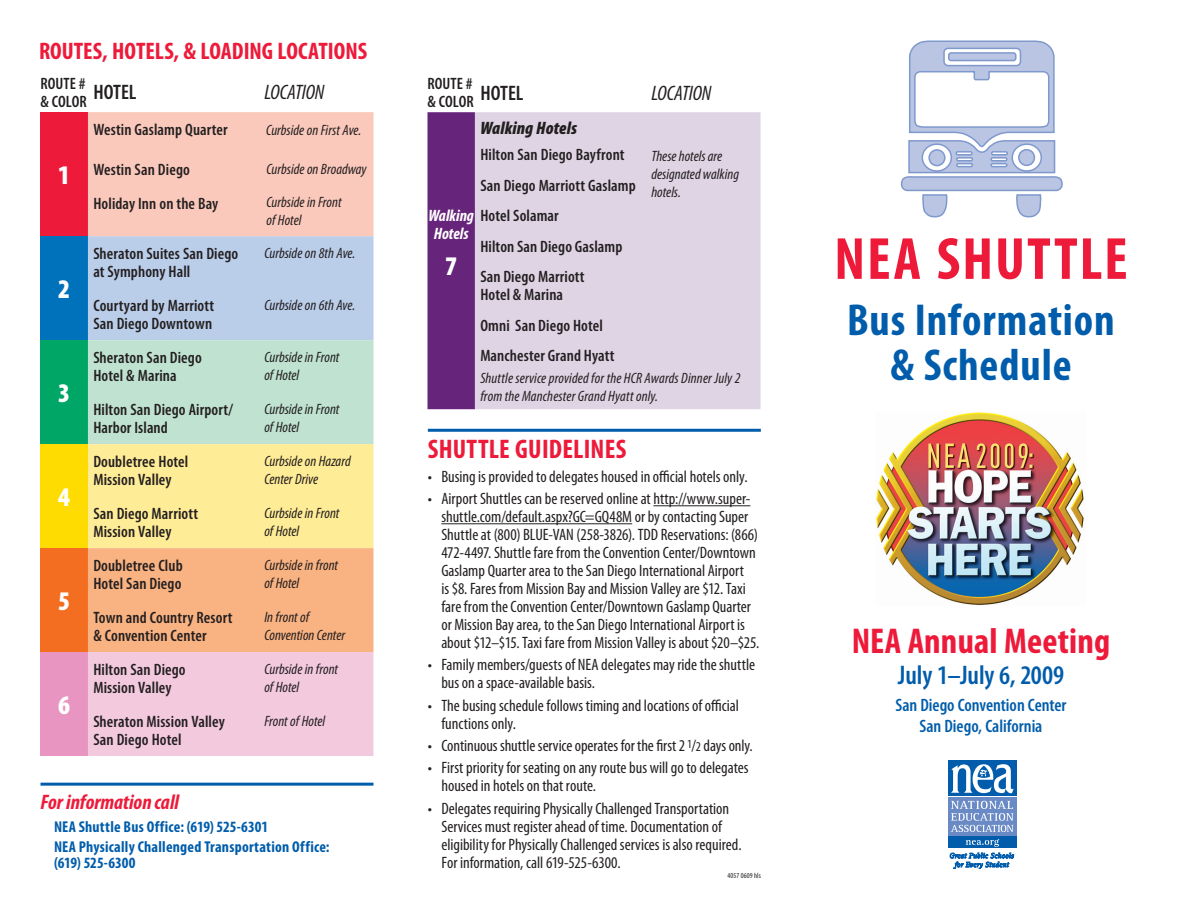
<style>
.page{position:relative;width:1188px;height:918px;background:#fff}
.page>*{position:absolute;margin:0;border:0;box-sizing:border-box;transform-origin:0 0}
.t1{font:700 condensed 60px "Myriad Pro";letter-spacing:.035em;color:#ed1a3a}
.t2{font:700 condensed 45px/45px "Myriad Pro";letter-spacing:.02em;color:#015dab;text-align:center}
.headers{font:700 condensed 36px "Myriad Pro";letter-spacing:.005em;color:#ed1a3a}
.headers-2{font:700 condensed 27px "Myriad Pro";letter-spacing:.01em;color:#ed1a3a}
.DATE-SUBHEAD{font:600 condensed 27px "Myriad Pro";letter-spacing:-.005em;color:#015dab}
.Hotel{font:900 condensed 27px "Myriad Pro";color:#fff}
.headers-3{font:700 condensed 24px "Myriad Pro";color:#ed1a3a}
.headers-4{font:italic 700 condensed 21px "Myriad Pro";color:#ed1a3a}
.Hotel-2{font:italic condensed 21px "Myriad Pro";letter-spacing:-.005em;color:#231f20}
.Hotel-3{font:600 condensed 21px "Myriad Pro";letter-spacing:-.005em;color:#231f20}
.DATE-SUBHEAD-2{font:600 condensed 18px/21px "Myriad Pro";color:#015dab;text-align:center}
.Hotel-4{font:italic 900 condensed 18px "Myriad Pro";letter-spacing:.005em;color:#231f20}
.Standing_Rules_A{font:condensed 16.5px/18px "Myriad Pro";color:#231f20}
.Hotel-5{font:600 condensed 16.5px/18px "Myriad Pro";letter-spacing:.005em;color:#231f20}
.Hotel-6{font:italic 700 condensed 16.5px/17.9px "Myriad Pro";color:#fff}
.bulleted{font:700 condensed 15.75px/16.5px "Myriad Pro";letter-spacing:.015em;color:#015dab}
.Hotel-7{font:italic condensed 15px/18px "Myriad Pro";color:#231f20}
.Schedule_time{font:condensed 7.5px "Myriad Pro";letter-spacing:.025em;color:#231f20}
.s1{font-weight:600;font-style:normal;color:#231f20}
.s2{font-size:13.5px}
</style>
<div class="page">
<svg style="left:950px;top:853px;width:64px;height:15px"></svg>
<svg style="left:948px;top:836px;width:69px;height:1px"></svg>
<div style="left:948px;top:797px;width:69px;height:39px;background:#6a8ac5"></div>
<div style="left:948px;top:837px;width:69px;height:11px;background:#015dab"></div>
<div style="left:948px;top:760px;width:69px;height:36px;background:#015dab"></div>
<svg style="left:951px;top:764px;width:63px;height:30px"></svg>
<svg style="left:966px;top:839px;width:33px;height:8px"></svg>
<svg style="left:951px;top:801px;width:63px;height:31px"></svg>
<div style="left:40px;top:112px;width:48px;height:124px;background:#ed1a3a"></div>
<div style="left:40px;top:236px;width:48px;height:104px;background:#0072bc"></div>
<div style="left:40px;top:340px;width:48px;height:104px;background:#00a665"></div>
<div style="left:40px;top:444px;width:48px;height:104px;background:#ffdc01"></div>
<div style="left:40px;top:548px;width:48px;height:104px;background:#f36e21"></div>
<div style="left:40px;top:652px;width:48px;height:104px;background:#e896c1"></div>
<svg style="left:88px;top:112px;width:286px;height:644px;background:#e5cfbc"></svg>
<div style="left:267px;top:123px;width:104px;height:18px;background:#fbc9bc"></div>
<hr style="left:653px;top:505px;width:97px;height:1px;background:#231f20">
<hr style="left:441px;top:523px;width:191px;height:1px;background:#231f20">
<svg style="left:901px;top:40px;width:162px;height:178px"></svg>
<div style="left:428px;top:112px;width:47px;height:297px;background:#66247a"></div>
<div style="left:475px;top:112px;width:285px;height:297px;background:#ded4e4"></div>
<hr style="left:428px;top:429px;width:333px;height:3px;background:#015dab">
<hr style="left:40px;top:783px;width:334px;height:3px;background:#015dab">
<img style="left:876px;top:412px;width:208px;height:193px">
<p class="headers-3" style="left:39px;top:36px;width:330px">ROUTES, HOTELS, &amp; LOADING LOCATIONS</p>
<p class="Hotel-5" style="left:40px;top:74px;width:48px">ROUTE # &amp; COLOR</p>
<p class="Hotel-3" style="left:93px;top:80px;width:45px">HOTEL</p>
<p class="Hotel-2" style="left:264px;top:80px;width:62px">LOCATION</p>
<p class="Hotel" style="left:58px;top:160px;width:13px">1</p>
<p class="Hotel" style="left:58px;top:274px;width:13px">2</p>
<p class="Hotel" style="left:58px;top:378px;width:13px">3</p>
<p class="Hotel" style="left:58px;top:482px;width:13px">4</p>
<p class="Hotel" style="left:58px;top:586px;width:13px">5</p>
<p class="Hotel" style="left:58px;top:690px;width:13px">6</p>
<p class="Hotel-5" style="left:93px;top:121px;width:136px">Westin Gaslamp Quarter</p>
<p class="Hotel-5" style="left:93px;top:160px;width:98px">Westin San Diego</p>
<p class="Hotel-7" style="left:267px;top:159px;width:102px">Curbside on Broadway</p>
<p class="Hotel-5" style="left:93px;top:194px;width:127px">Holiday Inn on the Bay</p>
<p class="Hotel-7" style="left:267px;top:193px;width:77px">Curbside in Front of Hotel</p>
<p class="Hotel-7" style="left:266px;top:121px;width:97px">Curbside on First Ave.</p>
<p class="Hotel-5" style="left:93px;top:245px;width:147px">Sheraton Suites San Diego at Symphony Hall</p>
<p class="Hotel-7" style="left:264px;top:244px;width:93px">Curbside on 8th Ave.</p>
<p class="Hotel-5" style="left:93px;top:297px;width:122px">Courtyard by Marriott<br>San Diego Downtown</p>
<p class="Hotel-7" style="left:264px;top:296px;width:92px">Curbside on 6th Ave.</p>
<p class="Hotel-5" style="left:93px;top:349px;width:110px">Sheraton San Diego<br>Hotel &amp; Marina</p>
<p class="Hotel-7" style="left:264px;top:348px;width:77px">Curbside in Front of Hotel</p>
<p class="Hotel-5" style="left:93px;top:401px;width:141px">Hilton San Diego Airport/<br>Harbor Island</p>
<p class="Hotel-7" style="left:264px;top:400px;width:77px">Curbside in Front of Hotel</p>
<p class="Hotel-5" style="left:93px;top:453px;width:97px">Doubletree Hotel<br>Mission Valley</p>
<p class="Hotel-7" style="left:264px;top:452px;width:88px">Curbside on Hazard<br>Center Drive</p>
<p class="Hotel-5" style="left:93px;top:505px;width:106px">San Diego Marriott<br>Mission Valley</p>
<p class="Hotel-7" style="left:264px;top:504px;width:77px">Curbside in Front of Hotel</p>
<p class="Hotel-5" style="left:93px;top:557px;width:91px">Doubletree Club<br>Hotel San Diego</p>
<p class="Hotel-7" style="left:264px;top:556px;width:75px">Curbside in front of Hotel</p>
<p class="Hotel-5" style="left:93px;top:609px;width:141px">Town and Country Resort &amp; Convention Center</p>
<p class="Hotel-7" style="left:264px;top:608px;width:82px">In front of<br>Convention Center</p>
<p class="Hotel-5" style="left:93px;top:661px;width:94px">Hilton San Diego<br>Mission Valley</p>
<p class="Hotel-7" style="left:264px;top:660px;width:75px">Curbside in front of Hotel</p>
<p class="Hotel-5" style="left:93px;top:712px;width:133px">Sheraton Mission Valley<br>San Diego Hotel</p>
<p class="Hotel-7" style="left:264px;top:712px;width:62px">Front of Hotel</p>
<p class="headers-4" style="left:40px;top:789px;width:140px">For information call</p>
<p class="bulleted" style="left:54px;top:818px;width:216px">NEA Shuttle Bus Office: (619) 525-6301</p>
<p class="bulleted" style="left:54px;top:838px;width:277px">NEA Physically Challenged Transportation Office: (619) 525-6300</p>
<p class="Hotel-5" style="left:428px;top:74px;width:48px">ROUTE # &amp; COLOR</p>
<p class="Hotel-3" style="left:480px;top:80px;width:45px">HOTEL</p>
<p class="Hotel-2" style="left:651px;top:80px;width:62px">LOCATION</p>
<p class="Hotel-4" style="left:480px;top:117px;width:98px">Walking Hotels</p>
<p class="Hotel-5" style="left:480px;top:146px;width:146px">Hilton San Diego Bayfront</p>
<p class="Hotel-5" style="left:480px;top:176px;width:157px">San Diego Marriott Gaslamp</p>
<p class="Hotel-6" style="left:434px;top:207px;width:126px;text-indent:-5px">Walking <span class="s1">Hotel Solamar<br></span>Hotels</p>
<p class="Hotel" style="left:445px;top:251px;width:13px">7</p>
<p class="Hotel-5" style="left:480px;top:237px;width:144px">Hilton San Diego Gaslamp</p>
<p class="Hotel-5" style="left:480px;top:267px;width:106px">San Diego Marriott<br>Hotel &amp; Marina</p>
<p class="Hotel-5" style="left:480px;top:316px;width:124px">Omni San Diego Hotel</p>
<p class="Hotel-5" style="left:480px;top:346px;width:136px">Manchester Grand Hyatt</p>
<p class="Hotel-7" style="left:651px;top:147px;width:89px">These hotels are designated walking hotels.</p>
<p class="Hotel-7" style="left:480px;top:369px;width:262px">Shuttle service provided for the HCR Awards Dinner July 2 from the Manchester Grand Hyatt only.</p>
<p class="headers-2" style="left:428px;top:433px;width:200px">SHUTTLE GUIDELINES</p>
<p class="Standing_Rules_A" style="left:428px;top:467px;width:321px">• Busing is provided to delegates housed in official hotels only.</p>
<p class="Standing_Rules_A" style="left:441px;top:489px;width:320px;text-indent:-14px">• Airport Shuttles can be reserved online at http://www.super&shy;shuttle.com/default.aspx?GC=GQ48M or by contacting Super Shuttle at (800) BLUE-VAN (258-3826). TDD Reservations: (866)<br>472-4497. Shuttle fare from the Convention Center/Downtown Gaslamp Quarter area to the San Diego International Airport<br>is $8. Fares from Mission Bay and Mission Valley are $12. Taxi fare from the Convention Center/Downtown Gaslamp Quarter or Mission Bay area, to the San Diego International Airport is about $12–$15. Taxi fare from Mission Valley is about $20–$25.</p>
<p class="Standing_Rules_A" style="left:441px;top:656px;width:315px;text-indent:-14px">• Family members/guests of NEA delegates may ride the shuttle bus on a space-available basis.</p>
<p class="Standing_Rules_A" style="left:441px;top:696px;width:299px;text-indent:-14px">• The busing schedule follows timing and locations of official functions only.</p>
<p class="Standing_Rules_A" style="left:428px;top:736px;width:326px">• Continuous shuttleserviceoperates for the first2<sup>1</sup>/<span class="s2">2</span> daysonly.</p>
<p class="Standing_Rules_A" style="left:441px;top:759px;width:309px;text-indent:-14px">• First priority for seating on any route bus will go to delegates housed in hotels on that route.</p>
<p class="Standing_Rules_A" style="left:441px;top:799px;width:302px;text-indent:-14px">• Delegates requiring Physically Challenged Transportation Services must register ahead of time. Documentation of eligibility for Physically Challenged services is also required.<br>For information, call 619-525-6300.</p>
<p class="Schedule_time" style="left:727px;top:871px;width:35px">40570609 hls</p>
<p class="t1" style="left:834px;top:221px;width:295px">NEA SHUTTLE</p>
<p class="t2" style="left:847px;top:296px;width:269px">Bus Information &amp; Schedule</p>
<p class="headers" style="left:852px;top:618px;width:260px">NEA Annual Meeting</p>
<p class="DATE-SUBHEAD" style="left:898px;top:659px;width:168px">July 1–July 6, 2009</p>
<p class="DATE-SUBHEAD-2" style="left:895px;top:694px;width:172px">San Diego Convention Center<br>San Diego, California</p>
</div>
